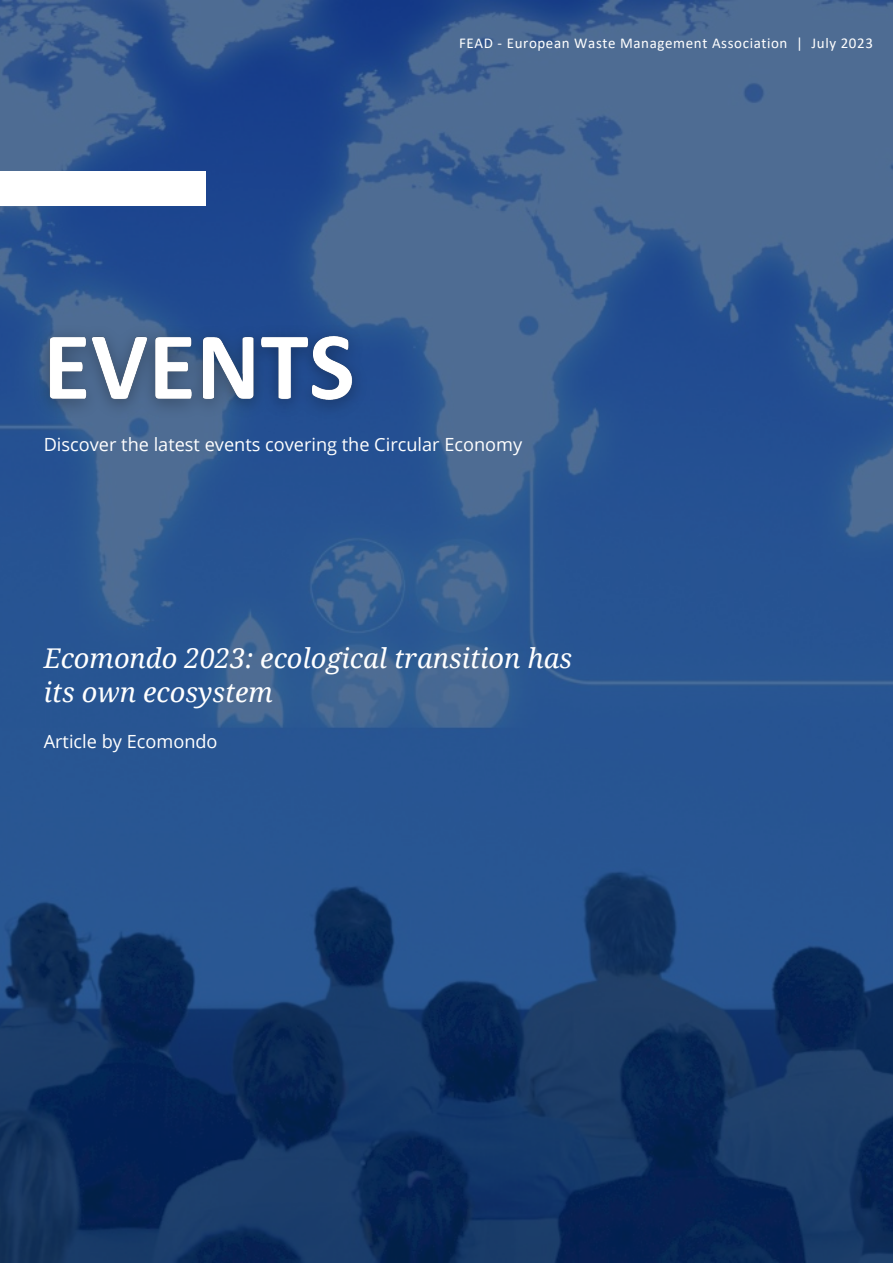
<style>
.page{position:relative;width:893px;height:1264px;background:#fff}
.page>*{position:absolute;margin:0;border:0;box-sizing:border-box;transform-origin:0 0}
.t1{font:italic 27.15px/33.9px "Droid Serif";color:#fff}
.t2{font:18.15px "Open Sans";color:#fff}
.t3{font:15px "Calibri";letter-spacing:.04em;color:#fff}
</style>
<div class="page">
<img style="left:0;top:0;width:892px;height:1262px">
<div style="left:0;top:171px;width:205px;height:35px;background:#fff"></div>
<img style="left:20px;top:305px;width:359px;height:146px">
<p class="t3" style="left:459px;top:37px;width:415px">FEAD - European Waste Management Association | July 2023</p>
<p class="t2" style="left:44px;top:432px;width:480px">Discover the latest events covering the Circular Economy</p>
<p class="t1" style="left:44px;top:641px;width:529px">Ecomondo 2023: ecological transition has its own ecosystem</p>
<p class="t2" style="left:44px;top:728px;width:175px">Article by Ecomondo</p>
</div>
